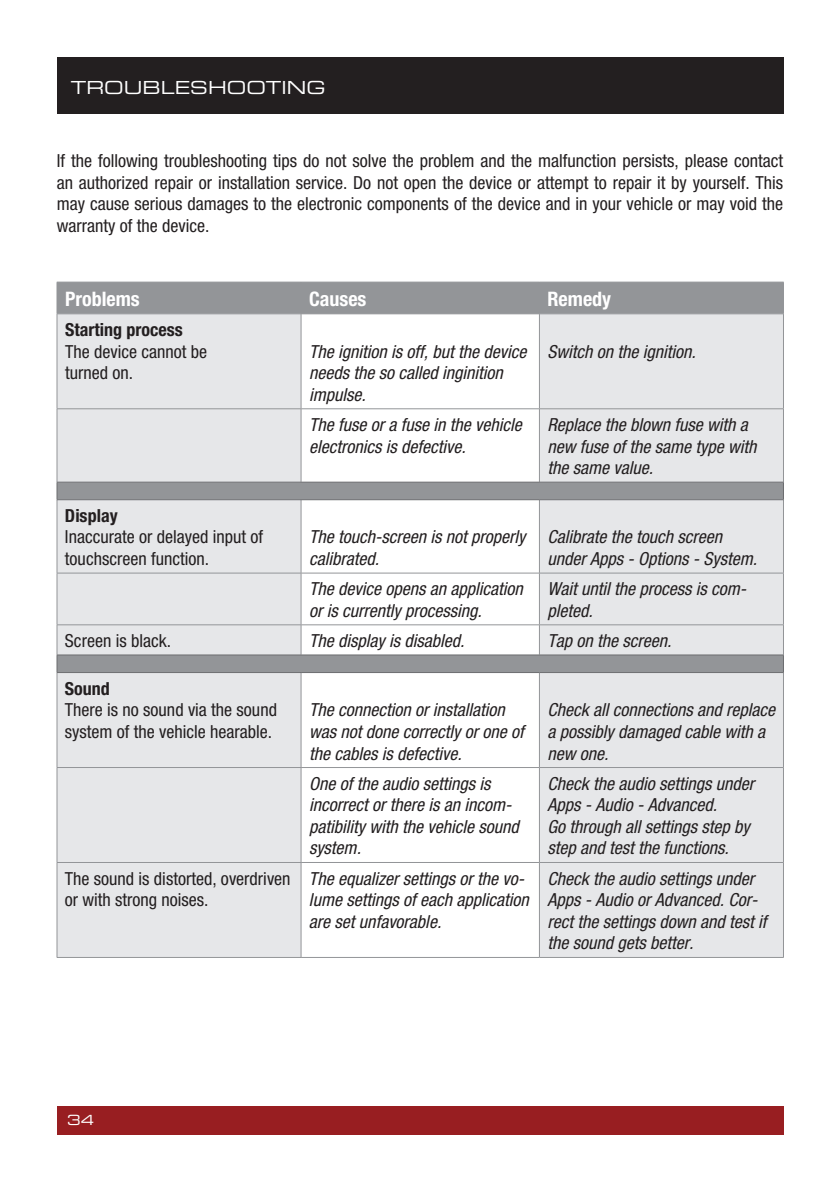
<style>
.page{position:relative;width:840px;height:1191px;background:#fff}
.page>*{position:absolute;margin:0;border:0;box-sizing:border-box;transform-origin:0 0}
.t1{font:700 condensed 20px "Helvetica Neue";color:#fff}
.t2{font:italic condensed 18px/21.6px "Helvetica Neue";color:#231f20}
.t3{font:condensed 18px/21.6px "Helvetica Neue";color:#231f20}
.t4{font:700 condensed 18px "Helvetica Neue";color:#231f20}
.t5{font:18px "Eurostile Extended Two";color:#fff}
.t6{font:14px "Eurostile Extended Two";color:#fff}
</style>
<div class="page">
<div style="left:57px;top:1106px;width:725px;height:28px;background:#981e21"></div>
<div style="left:57px;top:57px;width:725px;height:56px;background:#231f20"></div>
<div style="left:58px;top:283px;width:724px;height:30px;background:#939598"></div>
<svg style="left:58px;top:314px;width:724px;height:643px;fill:#e6e7e9"></svg>
<hr style="left:57px;top:282px;width:244px;height:1px;background:#939598">
<hr style="left:57px;top:282px;width:1px;height:31px;background:#939598">
<hr style="left:539px;top:282px;width:244px;height:1px;background:#939598">
<hr style="left:782px;top:282px;width:1px;height:31px;background:#939598">
<hr style="left:57px;top:313px;width:244px;height:1px;background:#939598">
<hr style="left:57px;top:314px;width:1px;height:94px;background:#939598">
<hr style="left:301px;top:313px;width:238px;height:1px;background:#939598">
<hr style="left:539px;top:313px;width:244px;height:1px;background:#939598">
<hr style="left:782px;top:314px;width:1px;height:94px;background:#939598">
<hr style="left:57px;top:408px;width:244px;height:1px;background:#939598">
<hr style="left:57px;top:409px;width:1px;height:73px;background:#939598">
<hr style="left:301px;top:408px;width:238px;height:1px;background:#939598">
<hr style="left:539px;top:408px;width:244px;height:1px;background:#939598">
<hr style="left:782px;top:409px;width:1px;height:73px;background:#939598">
<hr style="left:57px;top:500px;width:1px;height:73px;background:#939598">
<hr style="left:782px;top:500px;width:1px;height:73px;background:#939598">
<hr style="left:57px;top:573px;width:244px;height:1px;background:#939598">
<hr style="left:57px;top:573px;width:1px;height:51px;background:#939598">
<hr style="left:301px;top:573px;width:238px;height:1px;background:#939598">
<hr style="left:539px;top:573px;width:244px;height:1px;background:#939598">
<hr style="left:782px;top:573px;width:1px;height:51px;background:#939598">
<hr style="left:57px;top:624px;width:244px;height:1px;background:#939598">
<hr style="left:301px;top:624px;width:238px;height:1px;background:#939598">
<hr style="left:539px;top:624px;width:244px;height:1px;background:#939598">
<hr style="left:57px;top:673px;width:1px;height:94px;background:#939598">
<hr style="left:782px;top:673px;width:1px;height:94px;background:#939598">
<hr style="left:57px;top:767px;width:244px;height:1px;background:#939598">
<hr style="left:57px;top:767px;width:1px;height:95px;background:#939598">
<hr style="left:301px;top:767px;width:238px;height:1px;background:#939598">
<hr style="left:539px;top:767px;width:244px;height:1px;background:#939598">
<hr style="left:782px;top:767px;width:1px;height:95px;background:#939598">
<hr style="left:57px;top:862px;width:244px;height:1px;background:#939598">
<hr style="left:57px;top:862px;width:1px;height:95px;background:#939598">
<hr style="left:301px;top:862px;width:238px;height:1px;background:#939598">
<hr style="left:539px;top:862px;width:244px;height:1px;background:#939598">
<hr style="left:782px;top:862px;width:1px;height:95px;background:#939598">
<hr style="left:57px;top:957px;width:244px;height:1px;background:#939598">
<hr style="left:301px;top:957px;width:238px;height:1px;background:#939598">
<hr style="left:539px;top:957px;width:244px;height:1px;background:#939598">
<hr style="left:301px;top:282px;width:238px;height:1px;background:#939598">
<hr style="left:300px;top:282px;width:1px;height:31px;background:#939598">
<hr style="left:538px;top:282px;width:1px;height:31px;background:#939598">
<hr style="left:300px;top:314px;width:1px;height:94px;background:#939598">
<hr style="left:538px;top:314px;width:1px;height:94px;background:#939598">
<hr style="left:300px;top:409px;width:1px;height:73px;background:#939598">
<hr style="left:538px;top:409px;width:1px;height:73px;background:#939598">
<svg style="left:300px;top:483px;width:1px;height:16px"></svg>
<svg style="left:538px;top:483px;width:1px;height:16px"></svg>
<hr style="left:300px;top:500px;width:1px;height:73px;background:#939598">
<hr style="left:538px;top:500px;width:1px;height:73px;background:#939598">
<hr style="left:300px;top:573px;width:1px;height:51px;background:#939598">
<hr style="left:538px;top:573px;width:1px;height:51px;background:#939598">
<svg style="left:300px;top:625px;width:1px;height:47px"></svg>
<svg style="left:538px;top:625px;width:1px;height:47px"></svg>
<hr style="left:300px;top:673px;width:1px;height:94px;background:#939598">
<hr style="left:538px;top:673px;width:1px;height:94px;background:#939598">
<hr style="left:300px;top:767px;width:1px;height:95px;background:#939598">
<hr style="left:538px;top:767px;width:1px;height:95px;background:#939598">
<hr style="left:300px;top:862px;width:1px;height:95px;background:#939598">
<hr style="left:538px;top:862px;width:1px;height:95px;background:#939598">
<hr style="left:57px;top:482px;width:244px;height:1px;background:#6c6d70">
<svg style="left:57px;top:482px;width:1px;height:17px"></svg>
<hr style="left:301px;top:482px;width:238px;height:1px;background:#6c6d70">
<hr style="left:539px;top:482px;width:244px;height:1px;background:#6c6d70">
<svg style="left:782px;top:482px;width:1px;height:17px"></svg>
<hr style="left:57px;top:499px;width:244px;height:1px;background:#6c6d70">
<hr style="left:301px;top:499px;width:238px;height:1px;background:#6c6d70">
<hr style="left:539px;top:499px;width:244px;height:1px;background:#6c6d70">
<hr style="left:57px;top:654px;width:244px;height:1px;background:#6c6d70">
<svg style="left:57px;top:625px;width:1px;height:47px"></svg>
<hr style="left:301px;top:654px;width:238px;height:1px;background:#6c6d70">
<hr style="left:539px;top:654px;width:244px;height:1px;background:#6c6d70">
<svg style="left:782px;top:625px;width:1px;height:47px"></svg>
<hr style="left:57px;top:672px;width:244px;height:1px;background:#6c6d70">
<hr style="left:301px;top:672px;width:238px;height:1px;background:#6c6d70">
<hr style="left:539px;top:672px;width:244px;height:1px;background:#6c6d70">
<p class="t5" style="left:71px;top:75px;width:256px">TROUBLESHOOTING</p>
<p class="t3" style="left:57px;top:150px;width:727px;text-align:justify">If the following troubleshooting tips do not solve the problem and the malfunction persists, please contact an authorized repair or installation service. Do not open the device or attempt to repair it by yourself. This may cause serious damages to the electronic components of the device and in your vehicle or may void the warranty of the device.</p>
<p class="t1" style="left:65px;top:286px;width:76px">Problems</p>
<p class="t1" style="left:309px;top:286px;width:59px">Causes</p>
<p class="t1" style="left:547px;top:286px;width:65px">Remedy</p>
<p class="t4" style="left:65px;top:319px;width:119px">Starting process</p>
<p class="t3" style="left:65px;top:340px;width:143px">The device cannot be turned on.</p>
<p class="t2" style="left:309px;top:340px;width:219px">The ignition is off, but the device needs the so called inginition impulse.</p>
<p class="t2" style="left:547px;top:340px;width:150px">Switch on the ignition.</p>
<p class="t2" style="left:309px;top:414px;width:214px">The fuse or a fuse in the vehicle electronics is defective.</p>
<p class="t2" style="left:547px;top:414px;width:210px">Replace the blown fuse with a new fuse of the same type with the same value.</p>
<p class="t4" style="left:65px;top:504px;width:54px">Display</p>
<p class="t3" style="left:65px;top:526px;width:199px">Inaccurate or delayed input of touchscreen function.</p>
<p class="t2" style="left:309px;top:526px;width:218px">The touch-screen is not properly calibrated.</p>
<p class="t2" style="left:547px;top:526px;width:211px">Calibrate the touch screen under Apps - Options - System.</p>
<p class="t2" style="left:309px;top:578px;width:215px">The device opens an application or is currently processing.</p>
<p class="t2" style="left:547px;top:578px;width:200px">Wait until the process is com&shy;pleted.</p>
<p class="t3" style="left:65px;top:629px;width:107px">Screen is black.</p>
<p class="t2" style="left:309px;top:629px;width:157px">The display is disabled.</p>
<p class="t2" style="left:547px;top:629px;width:125px">Tap on the screen.</p>
<p class="t4" style="left:65px;top:677px;width:46px">Sound</p>
<p class="t3" style="left:65px;top:699px;width:213px">There is no sound via the sound system of the vehicle hearable.</p>
<p class="t2" style="left:309px;top:699px;width:216px">The connection or installation was not done correctly or one of the cables is defective.</p>
<p class="t2" style="left:547px;top:699px;width:229px">Check all connections and replace a possibly damaged cable with a new one.</p>
<p class="t2" style="left:309px;top:772px;width:211px">One of the audio settings is incorrect or there is an incom&shy;patibility with the vehicle sound system.</p>
<p class="t2" style="left:547px;top:772px;width:208px">Check the audio settings under<br>Apps - Audio - Advanced.<br>Go through all settings step by step and test the functions.</p>
<p class="t3" style="left:65px;top:867px;width:227px">The sound is distorted, overdriven or with strong noises.</p>
<p class="t2" style="left:309px;top:867px;width:221px">The equalizer settings or the vo&shy;lume settings of each application are set unfavorable.</p>
<p class="t2" style="left:547px;top:867px;width:220px">Check the audio settings under<br>Apps - Audio or Advanced. Cor&shy;rect the settings down and test if the sound gets better.</p>
<p class="t6" style="left:67px;top:1110px;width:28px">34</p>
</div>
